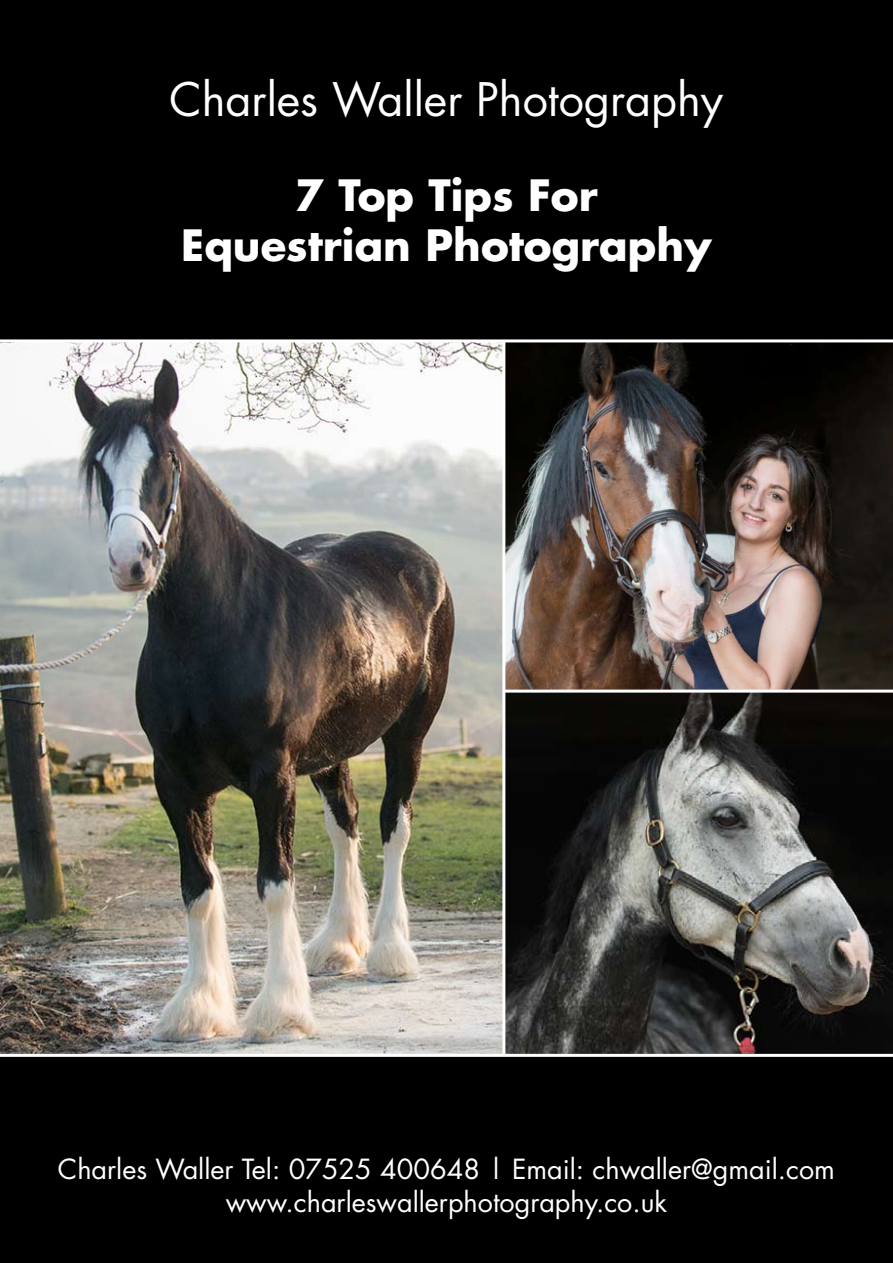
<style>
.page{position:relative;width:893px;height:1263px;background:#000}
.page>*{position:absolute;margin:0;border:0;box-sizing:border-box;transform-origin:0 0}
.t1{font:45px "Futura";color:#fff}
.t2{font:700 42px/50.4px "Futura";color:#fff;text-align:center}
.t3{font:27px/32.4px "Futura";color:#fff;text-align:center}
</style>
<div class="page">
<img style="left:0;top:342px;width:502px;height:712px">
<img style="left:505px;top:342px;width:388px;height:348px">
<img style="left:505px;top:693px;width:388px;height:361px">
<hr style="left:0;top:339px;width:893px;height:3px;background:#fff">
<hr style="left:0;top:1054px;width:893px;height:3px;background:#fff">
<hr style="left:502px;top:341px;width:3px;height:714px;background:#fff">
<hr style="left:504px;top:690px;width:389px;height:3px;background:#fff">
<h1 class="t1" style="left:170px;top:68px;width:555px">Charles Waller Photography</h1>
<h2 class="t2" style="left:181px;top:169px;width:532px">7 Top Tips For<br>Equestrian Photography</h2>
<p class="t3" style="left:58px;top:1152px;width:778px">Charles Waller Tel: 07525 400648 | Email: chwaller@gmail.com www.charleswallerphotography.co.uk</p>
</div>
